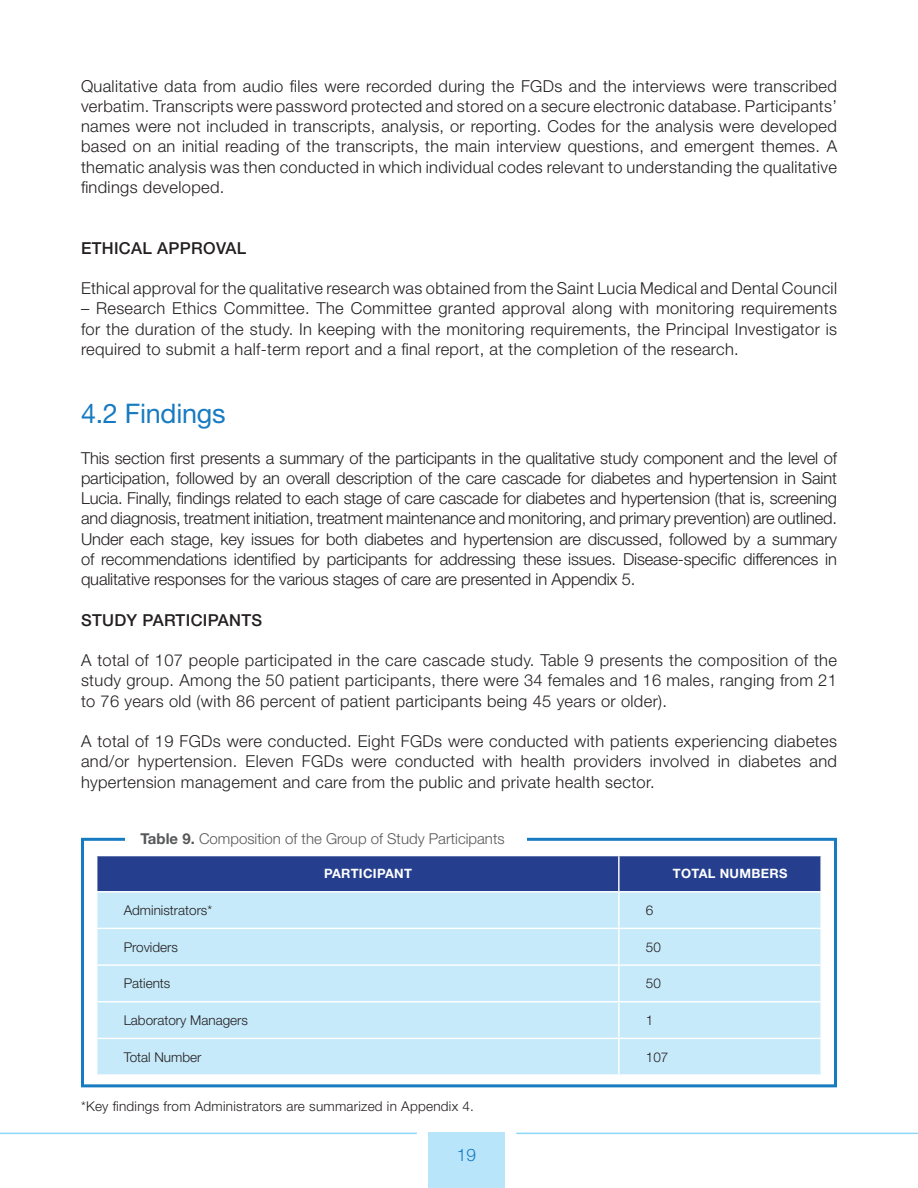
<style>
.page{position:relative;width:918px;height:1188px;background:#fff}
.page>*{position:absolute;margin:0;border:0;box-sizing:border-box;transform-origin:0 0}
.t1{font:27px "Helvetica Neue LT Std";letter-spacing:-.01em;color:#177bc1}
.t2{font:300 17.25px "Helvetica Neue LT Std";color:#177bc1}
.t3{font:300 16.5px/20.2px "Helvetica Neue LT Std";letter-spacing:.02em;color:#231f20;text-align:justify}
.t4{font:500 16.5px "Helvetica Neue LT Std";letter-spacing:.02em;color:#231f20}
.t5{font:300 15px "Helvetica Neue LT Std";color:#57585a}
.t6{font:300 13.5px "Helvetica Neue LT Std";color:#231f20}
.t7{font:300 13.5px "Helvetica Neue LT Std";letter-spacing:.02em;color:#231f20}
.t8{font:700 12.9px "Helvetica Neue LT Std";letter-spacing:.025em;color:#fff}
.s1{font-weight:700}
</style>
<div class="page">
<div style="left:428px;top:1132px;width:77px;height:56px;background:#b9e5fa"></div>
<hr style="left:516px;top:1133px;width:402px;height:1px;background:#8dd7f7">
<hr style="left:0;top:1133px;width:417px;height:1px;background:#8dd7f7">
<div style="left:97px;top:856px;width:723px;height:35px;background:#253f8e"></div>
<div style="left:97px;top:892px;width:723px;height:182px;background:#c6eafa"></div>
<hr style="left:618px;top:856px;width:2px;height:35px;background:#fff">
<hr style="left:618px;top:892px;width:2px;height:36px;background:#fff">
<hr style="left:96px;top:928px;width:523px;height:1px;background:#fff">
<hr style="left:619px;top:928px;width:203px;height:1px;background:#fff">
<hr style="left:618px;top:929px;width:2px;height:35px;background:#fff">
<hr style="left:96px;top:964px;width:523px;height:2px;background:#fff">
<hr style="left:619px;top:964px;width:203px;height:2px;background:#fff">
<hr style="left:618px;top:966px;width:2px;height:35px;background:#fff">
<hr style="left:96px;top:1001px;width:523px;height:1px;background:#fff">
<hr style="left:619px;top:1001px;width:203px;height:1px;background:#fff">
<hr style="left:618px;top:1002px;width:2px;height:36px;background:#fff">
<hr style="left:96px;top:1038px;width:523px;height:1px;background:#fff">
<hr style="left:619px;top:1038px;width:203px;height:1px;background:#fff">
<hr style="left:618px;top:1039px;width:2px;height:35px;background:#fff">
<div style="left:81px;top:838px;width:756px;height:249px;border:3px solid #177bc1"></div>
<div style="left:125px;top:826px;width:401px;height:24px;background:#fff"></div>
<p class="t3" style="left:81px;top:75px;width:758px">Qualitative data from audio files were recorded during the FGDs and the interviews were transcribed verbatim. Transcripts were password protected and stored on a secure electronic database. Participants’ names were not included in transcripts, analysis, or reporting. Codes for the analysis were developed based on an initial reading of the transcripts, the main interview questions, and emergent themes. A thematic analysis was then conducted in which individual codes relevant to understanding the qualitative findings developed.</p>
<p class="t4" style="left:81px;top:238px;width:167px">ETHICAL APPROVAL</p>
<p class="t3" style="left:81px;top:278px;width:758px">Ethical approval for the qualitative research was obtained from the Saint Lucia Medical and Dental Council</p>
<p class="t3" style="left:81px;top:298px;width:758px">– Research Ethics Committee. The Committee granted approval along with monitoring requirements for the duration of the study. In keeping with the monitoring requirements, the Principal Investigator is required to submit a half-term report and a final report, at the completion of the research.</p>
<h1 class="t1" style="left:81px;top:397px;width:146px">4.2 Findings</h1>
<p class="t3" style="left:81px;top:447px;width:758px">This section first presents a summary of the participants in the qualitative study component and the level of participation, followed by an overall description of the care cascade for diabetes and hypertension in Saint Lucia. Finally, findings related to each stage of care cascade for diabetes and hypertension (that is, screening and diagnosis, treatment initiation, treatment maintenance and monitoring, and primary prevention) are outlined.<br>Under each stage, key issues for both diabetes and hypertension are discussed, followed by a summary of recommendations identified by participants for addressing these issues. Disease-specific differences in qualitative responses for the various stages of care are presented in Appendix 5.</p>
<p class="t4" style="left:81px;top:610px;width:183px">STUDY PARTICIPANTS</p>
<p class="t3" style="left:81px;top:650px;width:758px">A total of 107 people participated in the care cascade study. Table 9 presents the composition of the study group. Among the 50 patient participants, there were 34 females and 16 males, ranging from 21 to 76 years old (with 86 percent of patient participants being 45 years or older).</p>
<p class="t3" style="left:81px;top:731px;width:758px">A total of 19 FGDs were conducted. Eight FGDs were conducted with patients experiencing diabetes and/or hypertension. Eleven FGDs were conducted with health providers involved in diabetes and hypertension management and care from the public and private health sector.</p>
<p class="t5" style="left:140px;top:830px;width:366px"><span class="s1">Table 9.</span> Composition of the Group of Study Participants</p>
<p class="t8" style="left:324px;top:866px;width:89px">PARTICIPANT</p>
<p class="t8" style="left:673px;top:866px;width:116px">TOTAL NUMBERS</p>
<p class="t6" style="left:124px;top:902px;width:90px">Administrators*</p>
<p class="t6" style="left:646px;top:902px;width:9px">6</p>
<p class="t6" style="left:124px;top:938px;width:56px">Providers</p>
<p class="t6" style="left:646px;top:938px;width:17px">50</p>
<p class="t6" style="left:124px;top:975px;width:48px">Patients</p>
<p class="t6" style="left:646px;top:975px;width:17px">50</p>
<p class="t6" style="left:124px;top:1012px;width:126px">Laboratory Managers</p>
<p class="t6" style="left:646px;top:1012px;width:9px">1</p>
<p class="t6" style="left:124px;top:1048px;width:79px">Total Number</p>
<p class="t6" style="left:646px;top:1048px;width:24px">107</p>
<p class="t7" style="left:81px;top:1098px;width:395px">*Key findings from Administrators are summarized in Appendix 4.</p>
<p class="t2" style="left:457px;top:1144px;width:21px">19</p>
</div>
